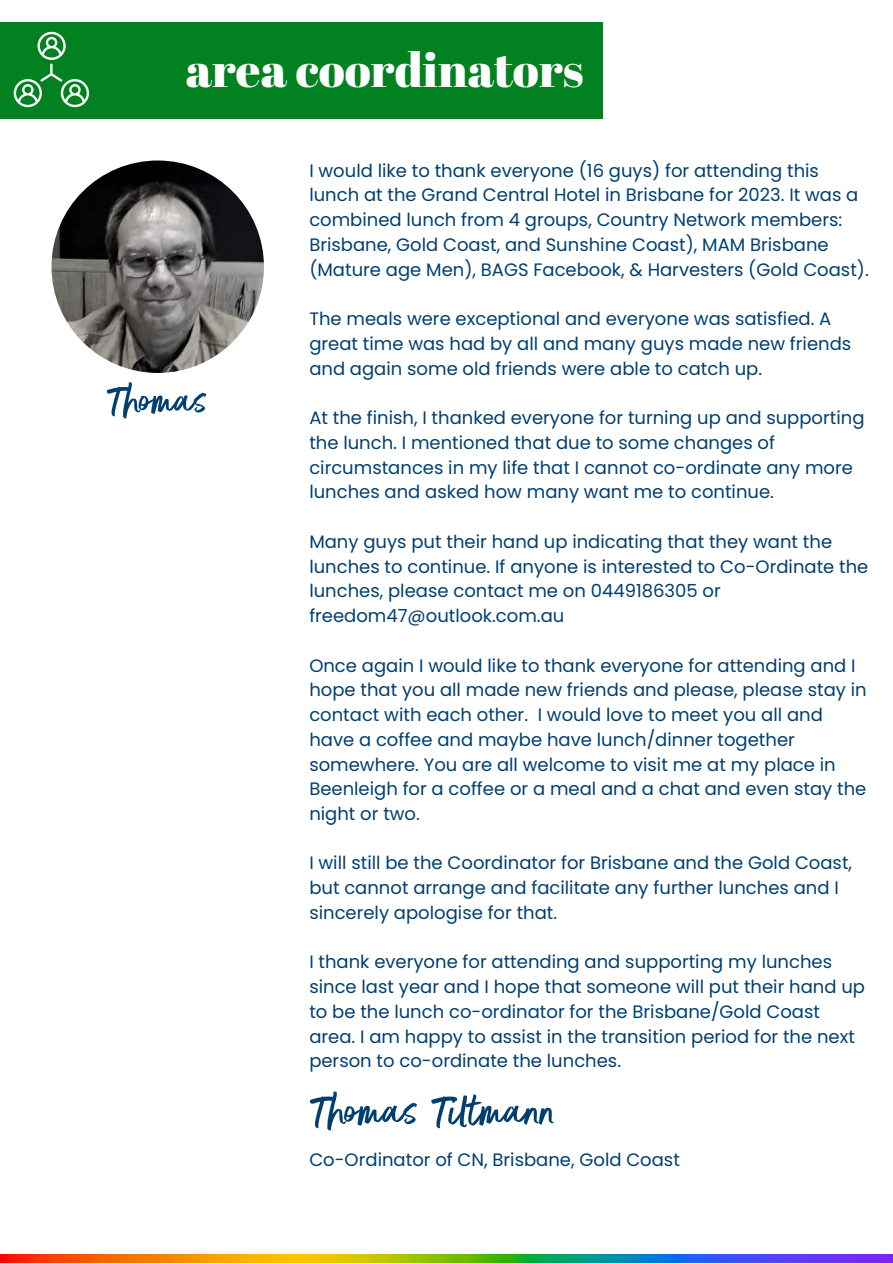
<style>
.page{position:relative;width:893px;height:1264px;background:#fff}
.page>*{position:absolute;margin:0;border:0;box-sizing:border-box;transform-origin:0 0}
.t1{font:54px "Better Times";color:#003f70}
.t2{font:50.1px "Better Times";color:#003f70}
.t3{font:48px "Abril Fatface";color:#fff}
.t4{font:18px/24.8px "Poppins";color:#003f70}
</style>
<div class="page">
<img style="left:0;top:1254px;width:892px;height:7px">
<div style="left:0;top:23px;width:602px;height:96px;background:#028121"></div>
<svg style="left:14px;top:32px;width:75px;height:75px"></svg>
<img style="left:51px;top:160px;width:213px;height:213px;border-radius:50%">
<h3 class="t3" style="left:186px;top:36px;width:399px">area coordinators</h3>
<h2 class="t2" style="left:108px;top:372px;width:101px">Thomas</h2>
<p class="t4" style="left:309px;top:158px;width:561px">I would like to thank everyone (16 guys) for attending this lunch at the Grand Central Hotel in Brisbane for 2023. It was a combined lunch from 4 groups, Country Network members:<br>Brisbane, Gold Coast, and Sunshine Coast), MAM Brisbane (Mature age Men), BAGS Facebook, &amp; Harvesters (Gold Coast).</p>
<p class="t4" style="left:309px;top:306px;width:543px">The meals were exceptional and everyone was satisfied. A great time was had by all and many guys made new friends and again some old friends were able to catch up.</p>
<p class="t4" style="left:309px;top:405px;width:556px">At the finish, I thanked everyone for turning up and supporting the lunch. I mentioned that due to some changes of circumstances in my life that I cannot co-ordinate any more lunches and asked how many want me to continue.</p>
<p class="t4" style="left:309px;top:529px;width:560px">Many guys put their hand up indicating that they want the lunches to continue. If anyone is interested to Co-Ordinate the lunches, please contact me on 0449186305 or freedom47@outlook.com.au</p>
<p class="t4" style="left:309px;top:653px;width:559px">Once again I would like to thank everyone for attending and I hope that you all made new friends and please, please stay in contact with each other. I would love to meet you all and have a coffee and maybe have lunch/dinner together somewhere. You are all welcome to visit me at my place in Beenleigh for a coffee or a meal and a chat and even stay the night or two.</p>
<p class="t4" style="left:309px;top:850px;width:544px">I will still be the Coordinator for Brisbane and the Gold Coast, but cannot arrange and facilitate any further lunches and I sincerely apologise for that.</p>
<p class="t4" style="left:309px;top:949px;width:557px">I thank everyone for attending and supporting my lunches since last year and I hope that someone will put their hand up to be the lunch co-ordinator for the Brisbane/Gold Coast area. I am happy to assist in the transition period for the next person to co-ordinate the lunches.</p>
<h1 class="t1" style="left:311px;top:1080px;width:246px">Thomas Tiltmann</h1>
<p class="t4" style="left:309px;top:1147px;width:372px">Co-Ordinator of CN, Brisbane, Gold Coast</p>
</div>
